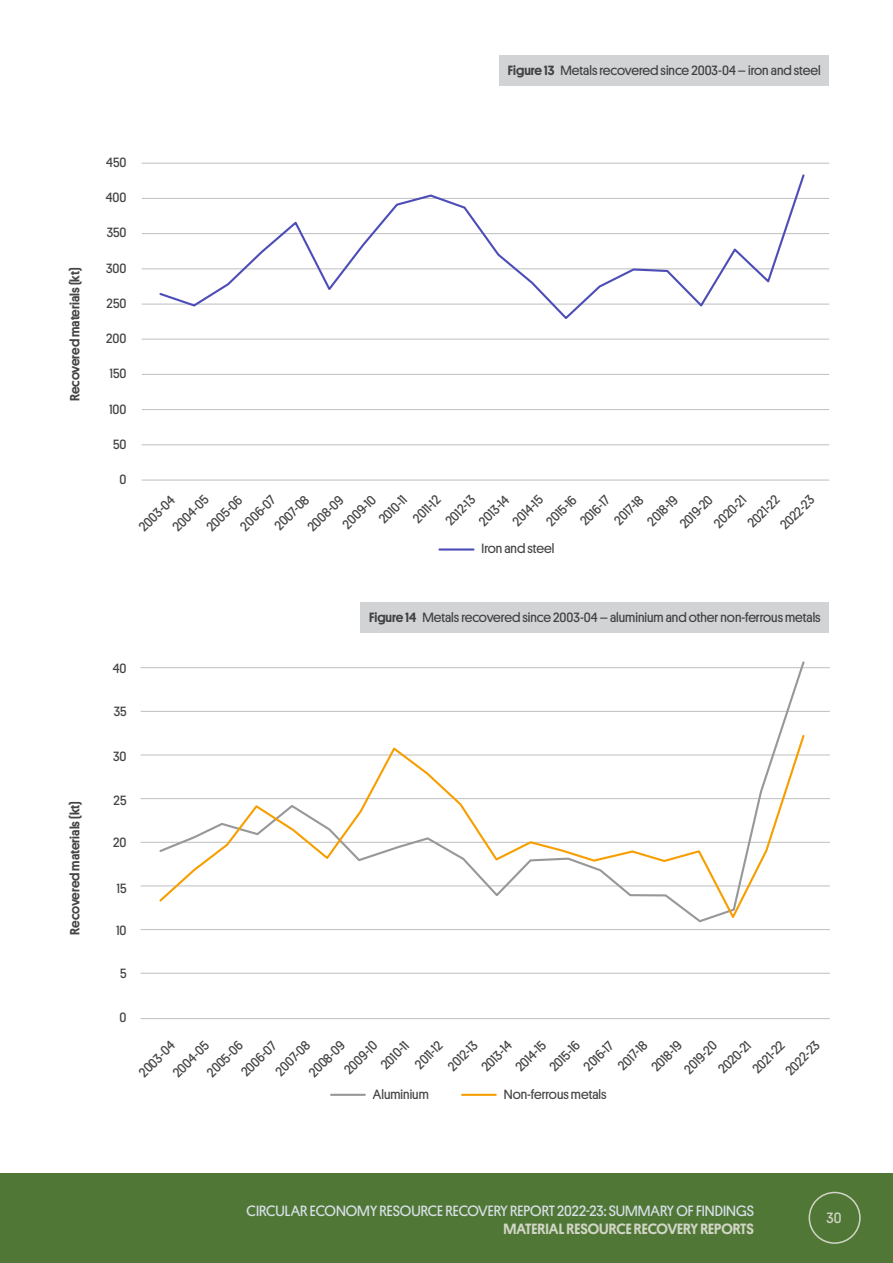
<style>
.page{position:relative;width:893px;height:1263px;background:#fff}
.page>*{position:absolute;margin:0;border:0;box-sizing:border-box;transform-origin:0 0}
.t1{font:15px "Platform";color:#d7e0e7}
.t2{font:500 15px "Platform";color:#d1d5c5}
.t3{font:15px "Platform";color:#d1d5c5}
.t4{font:13.5px/21.9px "Platform";color:#464545}
.c__figure{font:13.5px "Platform";color:#414042}
.t5{font:500 13.5px "Platform";color:#464545}
.s1{font-weight:500}
</style>
<div class="page">
<div style="left:499px;top:55px;width:330px;height:31px;background:#d1d3d4"></div>
<div style="left:361px;top:602px;width:468px;height:31px;background:#d1d3d4"></div>
<hr style="left:142px;top:444px;width:687px;height:1px;background:#bcbec0">
<hr style="left:142px;top:409px;width:687px;height:1px;background:#bcbec0">
<hr style="left:142px;top:374px;width:687px;height:1px;background:#bcbec0">
<hr style="left:142px;top:339px;width:687px;height:1px;background:#bcbec0">
<hr style="left:142px;top:304px;width:687px;height:1px;background:#bcbec0">
<hr style="left:142px;top:268px;width:687px;height:1px;background:#bcbec0">
<hr style="left:142px;top:233px;width:687px;height:1px;background:#bcbec0">
<hr style="left:142px;top:198px;width:687px;height:1px;background:#bcbec0">
<hr style="left:142px;top:163px;width:687px;height:1px;background:#bcbec0">
<hr style="left:142px;top:480px;width:687px;height:1px;background:#bcbec0">
<svg style="left:158px;top:174px;width:648px;height:145px"></svg>
<hr style="left:439px;top:548px;width:34px;height:3px;background:#4d4db8">
<hr style="left:141px;top:667px;width:688px;height:1px;background:#bcbec0">
<hr style="left:141px;top:711px;width:688px;height:1px;background:#bcbec0">
<hr style="left:141px;top:754px;width:688px;height:1px;background:#bcbec0">
<hr style="left:141px;top:798px;width:688px;height:1px;background:#bcbec0">
<hr style="left:141px;top:842px;width:688px;height:1px;background:#bcbec0">
<hr style="left:141px;top:885px;width:688px;height:1px;background:#bcbec0">
<hr style="left:141px;top:929px;width:688px;height:1px;background:#bcbec0">
<hr style="left:141px;top:973px;width:688px;height:1px;background:#bcbec0">
<hr style="left:141px;top:1018px;width:688px;height:1px;background:#bcbec0">
<svg style="left:158px;top:661px;width:648px;height:262px"></svg>
<svg style="left:157px;top:733px;width:649px;height:189px"></svg>
<hr style="left:331px;top:1094px;width:34px;height:2px;background:#989898">
<hr style="left:462px;top:1094px;width:34px;height:2px;background:#f79e00">
<div style="left:0;top:1174px;width:893px;height:89px;background:#517737"></div>
<div style="left:809px;top:1192px;width:52px;height:52px;border:2px solid #d1d5c5;border-radius:50%"></div>
<p class="c__figure" style="left:508px;top:61px;width:314px"><span class="s1">FIGURE 13</span> Metals recovered since 2003-04 – iron and steel</p>
<p class="t5" style="left:65px;top:401px;width:135px;rotate:-90deg">RECOVERED MATERIALS (KT)</p>
<p class="t5" style="left:65px;top:934px;width:135px;rotate:-90deg">RECOVERED MATERIALS (KT)</p>
<p class="t4" style="left:106px;top:151px;width:22px">450</p>
<p class="t4" style="left:106px;top:186px;width:22px">400</p>
<p class="t4" style="left:107px;top:221px;width:21px">350</p>
<p class="t4" style="left:106px;top:256px;width:22px">300</p>
<p class="t4" style="left:107px;top:291px;width:21px">250</p>
<p class="t4" style="left:106px;top:327px;width:22px">200</p>
<p class="t4" style="left:110px;top:362px;width:18px">150</p>
<p class="t4" style="left:109px;top:397px;width:19px">100</p>
<p class="t4" style="left:113px;top:432px;width:15px">50</p>
<p class="t4" style="left:120px;top:467px;width:8px">0</p>
<p class="t4" style="left:200px;top:521px;width:46px;rotate:-45deg">2005-06</p>
<p class="t4" style="left:268px;top:519px;width:44px;rotate:-45deg">2007-08</p>
<p class="t4" style="left:357px;top:497px;width:35px;text-indent:-29px;rotate:-45deg">2009-10<br>2010-11</p>
<p class="t4" style="left:407px;top:512px;width:34px;rotate:-45deg">2011-12</p>
<p class="t4" style="left:234px;top:520px;width:45px;rotate:-45deg">2006-07</p>
<p class="t4" style="left:301px;top:521px;width:46px;rotate:-45deg">2008-09</p>
<p class="t4" style="left:439px;top:514px;width:37px;rotate:-45deg">2012-13</p>
<p class="t4" style="left:473px;top:515px;width:38px;rotate:-45deg">2013-14</p>
<p class="t4" style="left:506px;top:515px;width:38px;rotate:-45deg">2014-15</p>
<p class="t4" style="left:540px;top:515px;width:38px;rotate:-45deg">2015-16</p>
<p class="t4" style="left:574px;top:515px;width:38px;rotate:-45deg">2016-17</p>
<p class="t4" style="left:608px;top:514px;width:36px;rotate:-45deg">2017-18</p>
<p class="t4" style="left:641px;top:515px;width:38px;rotate:-45deg">2018-19</p>
<p class="t4" style="left:674px;top:517px;width:41px;rotate:-45deg">2019-20</p>
<p class="t4" style="left:708px;top:517px;width:41px;rotate:-45deg">2020-21</p>
<p class="t4" style="left:742px;top:517px;width:40px;rotate:-45deg">2021-22</p>
<p class="t4" style="left:774px;top:519px;width:43px;rotate:-45deg">2022-23</p>
<p class="t4" style="left:133px;top:521px;width:46px;rotate:-45deg">2003-04</p>
<p class="t4" style="left:167px;top:521px;width:46px;rotate:-45deg">2004-05</p>
<p class="t4" style="left:482px;top:537px;width:74px">Iron and steel</p>
<p class="c__figure" style="left:369px;top:608px;width:453px"><span class="s1">FIGURE 14</span> Metals recovered since 2003-04 – aluminium and other non-ferrous metals</p>
<p class="t4" style="left:113px;top:656px;width:15px">40</p>
<p class="t4" style="left:114px;top:700px;width:14px">35</p>
<p class="t4" style="left:113px;top:744px;width:15px">30</p>
<p class="t4" style="left:114px;top:788px;width:14px">25</p>
<p class="t4" style="left:113px;top:831px;width:15px">20</p>
<p class="t4" style="left:117px;top:876px;width:11px">15</p>
<p class="t4" style="left:116px;top:918px;width:12px">10</p>
<p class="t4" style="left:120px;top:961px;width:8px">5</p>
<p class="t4" style="left:120px;top:1005px;width:8px">0</p>
<p class="t4" style="left:201px;top:1066px;width:46px;rotate:-45deg">2005-06</p>
<p class="t4" style="left:270px;top:1065px;width:44px;rotate:-45deg">2007-08</p>
<p class="t4" style="left:359px;top:1042px;width:35px;text-indent:-30px;rotate:-45deg">2009-10<br>2010-11</p>
<p class="t4" style="left:409px;top:1058px;width:34px;rotate:-45deg">2011-12</p>
<p class="t4" style="left:235px;top:1066px;width:45px;rotate:-45deg">2006-07</p>
<p class="t4" style="left:303px;top:1066px;width:46px;rotate:-45deg">2008-09</p>
<p class="t4" style="left:442px;top:1060px;width:37px;rotate:-45deg">2012-13</p>
<p class="t4" style="left:475px;top:1061px;width:38px;rotate:-45deg">2013-14</p>
<p class="t4" style="left:509px;top:1061px;width:38px;rotate:-45deg">2014-15</p>
<p class="t4" style="left:543px;top:1061px;width:38px;rotate:-45deg">2015-16</p>
<p class="t4" style="left:578px;top:1060px;width:38px;rotate:-45deg">2016-17</p>
<p class="t4" style="left:612px;top:1059px;width:36px;rotate:-45deg">2017-18</p>
<p class="t4" style="left:645px;top:1061px;width:38px;rotate:-45deg">2018-19</p>
<p class="t4" style="left:678px;top:1063px;width:41px;rotate:-45deg">2019-20</p>
<p class="t4" style="left:712px;top:1063px;width:41px;rotate:-45deg">2020-21</p>
<p class="t4" style="left:746px;top:1062px;width:40px;rotate:-45deg">2021-22</p>
<p class="t4" style="left:779px;top:1064px;width:43px;rotate:-45deg">2022-23</p>
<p class="t4" style="left:133px;top:1066px;width:46px;rotate:-45deg">2003-04</p>
<p class="t4" style="left:167px;top:1066px;width:46px;rotate:-45deg">2004-05</p>
<p class="t4" style="left:373px;top:1082px;width:57px">Aluminium</p>
<p class="t4" style="left:504px;top:1082px;width:104px">Non-ferrous metals</p>
<p class="t1" style="left:247px;top:1200px;width:509px">CIRCULAR ECONOMY RESOURCE RECOVERY REPORT 2022-23: SUMMARY OF FINDINGS</p>
<p class="t2" style="left:503px;top:1218px;width:21px">MATERIAL</p>
<p class="t2" style="left:567px;top:1218px;width:9px">RESO</p>
<p class="t2" style="left:599px;top:1218px;width:44px">URCE RECOVER</p>
<p class="t2" style="left:690px;top:1218px;width:19px">Y REPORTS</p>
<p class="t3" style="left:827px;top:1206px;width:16px">30</p>
</div>
